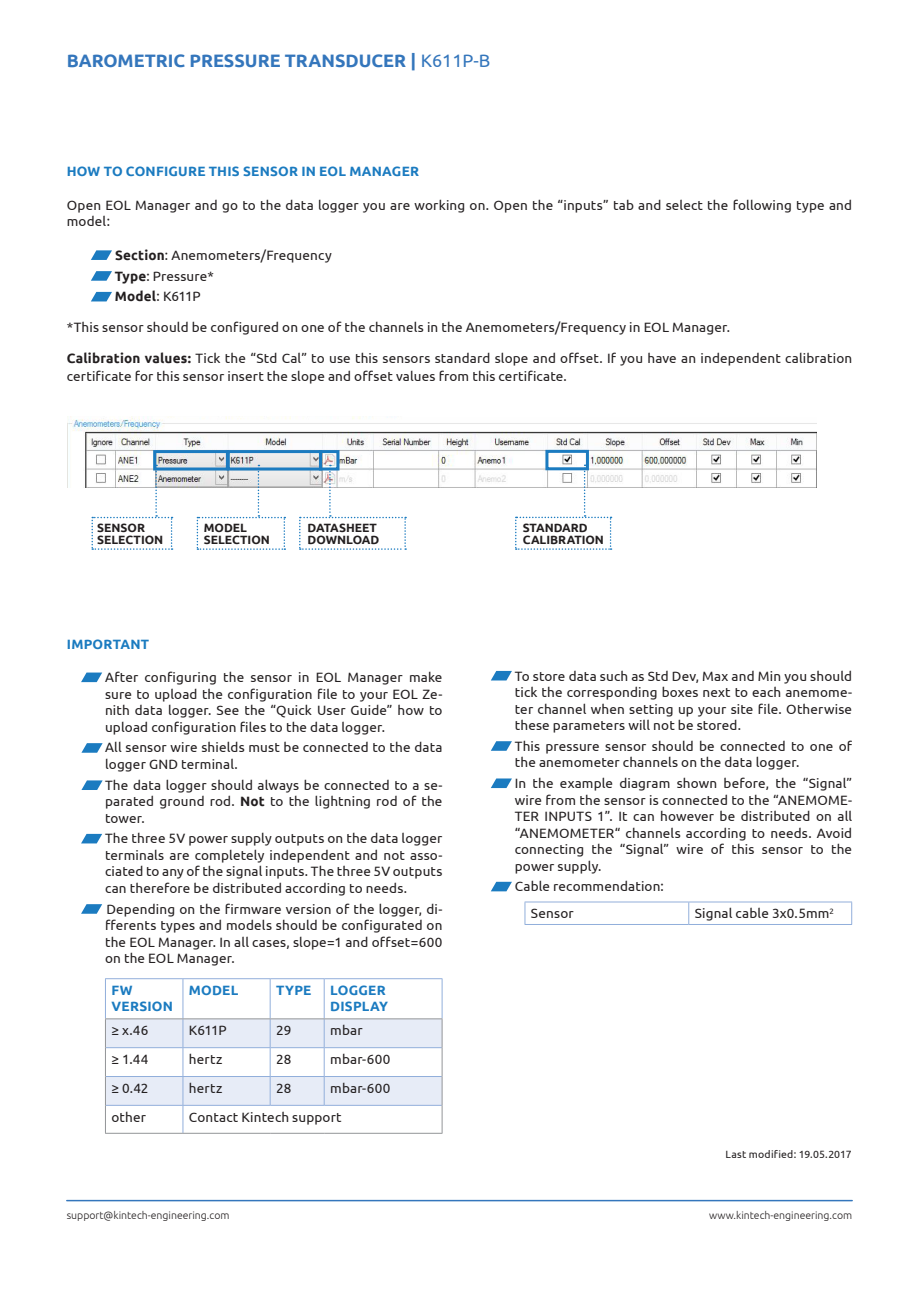
<style>
.page{position:relative;width:919px;height:1289px;background:#fff}
.page>*{position:absolute;margin:0;border:0;box-sizing:border-box;transform-origin:0 0}
.t1{font:700 18px "Ubuntu";color:#3476bc}
.listado{font:13.5px/16.5px "Ubuntu";letter-spacing:.015em;color:#231f20;text-align:justify}
.H1-azul{font:700 13.5px "Ubuntu";letter-spacing:.02em;color:#1b7bc0}
.t2{font:700 12px "Ubuntu";color:#231f20}
.t3{font:300 10.5px "Ubuntu";color:#231f20}
.t4{font:10.5px "Ubuntu";letter-spacing:.02em;color:#231f20}
.s1{font-weight:400}
.s2{font-weight:700}
</style>
<div class="page">
<svg style="left:91px;top:250px;width:21px;height:10px"></svg>
<svg style="left:91px;top:271px;width:21px;height:10px"></svg>
<svg style="left:91px;top:292px;width:21px;height:9px"></svg>
<svg style="left:81px;top:672px;width:21px;height:10px"></svg>
<svg style="left:81px;top:833px;width:21px;height:10px"></svg>
<svg style="left:81px;top:904px;width:21px;height:9px"></svg>
<svg style="left:82px;top:743px;width:21px;height:9px"></svg>
<svg style="left:81px;top:780px;width:22px;height:10px"></svg>
<svg style="left:491px;top:671px;width:21px;height:9px"></svg>
<svg style="left:491px;top:741px;width:21px;height:9px"></svg>
<svg style="left:491px;top:778px;width:21px;height:10px"></svg>
<svg style="left:491px;top:881px;width:21px;height:10px"></svg>
<hr style="left:524px;top:901px;width:164px;height:1px;background:#92afdb">
<svg style="left:524px;top:902px;width:1px;height:22px"></svg>
<hr style="left:688px;top:901px;width:164px;height:1px;background:#92afdb">
<svg style="left:688px;top:902px;width:1px;height:22px"></svg>
<svg style="left:851px;top:902px;width:1px;height:22px"></svg>
<hr style="left:524px;top:924px;width:164px;height:1px;background:#92afdb">
<hr style="left:688px;top:924px;width:164px;height:1px;background:#92afdb">
<hr style="left:105px;top:978px;width:78px;height:1px;background:#92afdb">
<hr style="left:105px;top:979px;width:1px;height:39px;background:#92afdb">
<hr style="left:183px;top:978px;width:87px;height:1px;background:#92afdb">
<hr style="left:182px;top:979px;width:1px;height:39px;background:#92afdb">
<hr style="left:270px;top:978px;width:54px;height:1px;background:#92afdb">
<hr style="left:270px;top:979px;width:1px;height:39px;background:#92afdb">
<hr style="left:324px;top:978px;width:118px;height:1px;background:#92afdb">
<hr style="left:324px;top:979px;width:1px;height:39px;background:#92afdb">
<hr style="left:441px;top:979px;width:1px;height:39px;background:#92afdb">
<svg style="left:105px;top:1018px;width:337px;height:114px"></svg>
<hr style="left:105px;top:1132px;width:78px;height:1px;background:#939598">
<hr style="left:183px;top:1132px;width:87px;height:1px;background:#939598">
<hr style="left:270px;top:1132px;width:54px;height:1px;background:#939598">
<hr style="left:324px;top:1132px;width:118px;height:1px;background:#939598">
<img style="left:67px;top:417px;width:749px;height:71px">
<div style="left:545px;top:450px;width:44px;height:20px;border:3px solid #1b7bc0"></div>
<div style="left:153px;top:450px;width:76px;height:20px;border:3px solid #1b7bc0"></div>
<div style="left:227px;top:450px;width:95px;height:20px;border:3px solid #1b7bc0"></div>
<div style="left:319px;top:450px;width:20px;height:20px;border:3px solid #1b7bc0"></div>
<svg style="left:515px;top:464px;width:96px;height:86px"></svg>
<svg style="left:91px;top:464px;width:81px;height:86px"></svg>
<svg style="left:299px;top:465px;width:107px;height:85px"></svg>
<svg style="left:197px;top:465px;width:88px;height:85px"></svg>
<hr style="left:67px;top:1199px;width:785px;height:2px;background:#3476bc">
<h1 class="t1" style="left:67px;top:49px;width:425px">BAROMETRIC PRESSURE TRANSDUCER | <span class="s1">K611P-B</span></h1>
<p class="H1-azul" style="left:67px;top:163px;width:354px">HOW TO CONFIGURE THIS SENSOR IN EOL MANAGER</p>
<p class="listado" style="left:67px;top:196px;width:786px">Open EOL Manager and go to the data logger you are working on. Open the “inputs” tab and select the following type and model:</p>
<p class="listado" style="left:115px;top:246px;width:218px"><span class="s2">Section</span>: Anemometers/Frequency</p>
<p class="listado" style="left:115px;top:267px;width:100px"><span class="s2">Type</span>: Pressure*</p>
<p class="listado" style="left:115px;top:288px;width:87px"><span class="s2">Model</span>: K611P</p>
<p class="listado" style="left:67px;top:319px;width:665px">*This sensor should be configured on one of the channels in the Anemometers/Frequency in EOL Manager.</p>
<p class="listado" style="left:67px;top:349px;width:786px;line-height:18px"><span class="s2">Calibration values:</span> Tick the “Std Cal” to use this sensors standard slope and offset. If you have an independent calibration certificate for this sensor insert the slope and offset values from this certificate.</p>
<p class="t2" style="left:97px;top:521px;width:49px">SENSOR</p>
<p class="t2" style="left:97px;top:533px;width:68px">SELECTION</p>
<p class="t2" style="left:204px;top:521px;width:45px">MODEL</p>
<p class="t2" style="left:204px;top:533px;width:68px">SELECTION</p>
<p class="t2" style="left:307px;top:521px;width:71px">DATASHEET</p>
<p class="t2" style="left:307px;top:533px;width:73px">DOWNLOAD</p>
<p class="H1-azul" style="left:67px;top:635px;width:84px">IMPORTANT</p>
<p class="listado" style="left:105px;top:668px;width:339px">After configuring the sensor in EOL Manager make sure to upload the configuration file to your EOL Ze&shy;nith data logger. See the “Quick User Guide” how to upload configuration files to the data logger.</p>
<p class="listado" style="left:105px;top:739px;width:339px">All sensor wire shields must be connected to the data logger GND terminal.</p>
<p class="listado" style="left:105px;top:776px;width:339px">The data logger should always be connected to a se&shy;parated ground rod. <span class="s2">Not</span> to the lightning rod of the tower.</p>
<p class="listado" style="left:105px;top:830px;width:339px">The three 5V power supply outputs on the data logger terminals are completely independent and not asso&shy;ciated to any of the signal inputs. The three 5V outputs can therefore be distributed according to needs.</p>
<p class="listado" style="left:105px;top:900px;width:339px">Depending on the firmware version of the logger, di&shy;fferents types and models should be configurated on the EOL Manager. In all cases, slope=1 and offset=600 on the EOL Manager.</p>
<p class="H1-azul" style="left:111px;top:982px;width:23px">FW</p>
<p class="H1-azul" style="left:111px;top:997px;width:63px">VERSION</p>
<p class="H1-azul" style="left:189px;top:982px;width:51px">MODEL</p>
<p class="H1-azul" style="left:276px;top:982px;width:37px">TYPE</p>
<p class="H1-azul" style="left:330px;top:982px;width:57px">LOGGER</p>
<p class="H1-azul" style="left:330px;top:997px;width:59px">DISPLAY</p>
<p class="listado" style="left:111px;top:1021px;width:38px">≥ x.46</p>
<p class="listado" style="left:189px;top:1021px;width:39px">K611P</p>
<p class="listado" style="left:276px;top:1021px;width:17px">29</p>
<p class="listado" style="left:330px;top:1021px;width:34px">mbar</p>
<p class="listado" style="left:111px;top:1050px;width:39px">≥ 1.44</p>
<p class="listado" style="left:189px;top:1050px;width:35px">hertz</p>
<p class="listado" style="left:276px;top:1050px;width:17px">28</p>
<p class="listado" style="left:330px;top:1050px;width:62px">mbar-600</p>
<p class="listado" style="left:111px;top:1079px;width:39px">≥ 0.42</p>
<p class="listado" style="left:189px;top:1079px;width:35px">hertz</p>
<p class="listado" style="left:276px;top:1079px;width:17px">28</p>
<p class="listado" style="left:330px;top:1079px;width:62px">mbar-600</p>
<p class="listado" style="left:111px;top:1108px;width:36px">other</p>
<p class="listado" style="left:189px;top:1108px;width:154px">Contact Kintech support</p>
<p class="t2" style="left:523px;top:520px;width:66px">STANDARD</p>
<p class="t2" style="left:523px;top:532px;width:83px">CALIBRATION</p>
<p class="listado" style="left:514px;top:667px;width:339px">To store data such as Std Dev, Max and Min you should tick the corresponding boxes next to each anemome&shy;ter channel when setting up your site file. Otherwise these parameters will not be stored.</p>
<p class="listado" style="left:514px;top:737px;width:339px">This pressure sensor should be connected to one of the anemometer channels on the data logger.</p>
<p class="listado" style="left:514px;top:774px;width:339px">In the example diagram shown before, the “Signal” wire from the sensor is connected to the “ANEMOME-TER INPUTS 1”. It can however be distributed on all “ANEMOMETER“ channels according to needs. Avoid connecting the “Signal” wire of this sensor to the power supply.</p>
<p class="listado" style="left:514px;top:877px;width:151px">Cable recommendation:</p>
<p class="listado" style="left:531px;top:905px;width:44px">Sensor</p>
<p class="listado" style="left:694px;top:905px;width:141px">Signal cable 3x0.5mm<sup>2</sup></p>
<p class="t4" style="left:725px;top:1147px;width:127px">Last modified: 19.05.2017</p>
<p class="t3" style="left:67px;top:1209px;width:164px">support@kintech-engineering.com</p>
<p class="t3" style="left:709px;top:1209px;width:145px">www.kintech-engineering.com</p>
</div>
